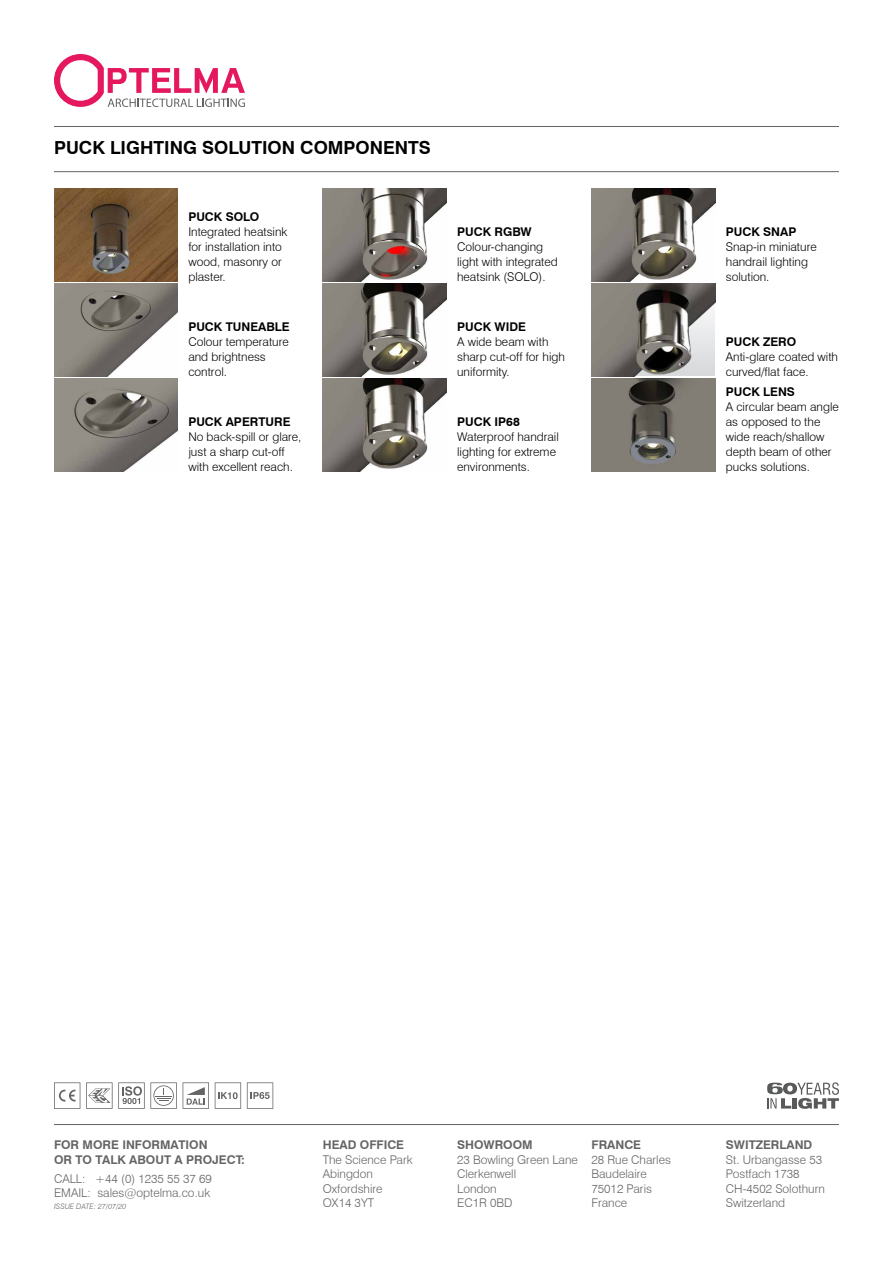
<style>
.page{position:relative;width:893px;height:1263px;background:#fff}
.page>*{position:absolute;margin:0;border:0;box-sizing:border-box;transform-origin:0 0}
.t1{font:700 18px "Swiss 721 BT";color:#000}
.t2{font:300 12px/15px "Swiss 721 BT";color:#000}
.t3{font:300 12px/14.4px "Swiss 721 BT";color:#636466}
.t4{font:700 12px "Swiss 721 BT";color:#000}
.t5{font:700 12px/14.4px "Swiss 721 BT";color:#636466}
.t6{font:italic 300 7.5px "Swiss 721 BT";color:#636466}
</style>
<div class="page">
<svg style="left:54px;top:54px;width:191px;height:53px"></svg>
<hr style="left:54px;top:126px;width:785px;height:1px;background:#636466">
<hr style="left:54px;top:171px;width:785px;height:1px;background:#636466">
<hr style="left:54px;top:1124px;width:785px;height:1px;background:#636466">
<svg style="left:54px;top:1082px;width:26px;height:27px"></svg>
<svg style="left:767px;top:1082px;width:72px;height:27px"></svg>
<svg style="left:183px;top:1082px;width:26px;height:27px"></svg>
<svg style="left:86px;top:1082px;width:91px;height:27px"></svg>
<img style="left:54px;top:284px;width:124px;height:92px">
<img style="left:54px;top:189px;width:124px;height:92px">
<img style="left:591px;top:189px;width:124px;height:92px">
<img style="left:323px;top:189px;width:123px;height:92px">
<img style="left:323px;top:284px;width:123px;height:92px">
<svg style="left:247px;top:1082px;width:26px;height:27px"></svg>
<svg style="left:215px;top:1082px;width:26px;height:27px"></svg>
<img style="left:591px;top:284px;width:124px;height:92px">
<img style="left:54px;top:378px;width:124px;height:93px">
<img style="left:323px;top:378px;width:123px;height:93px">
<img style="left:591px;top:378px;width:124px;height:93px">
<h1 class="t1" style="left:54px;top:137px;width:378px">PUCK LIGHTING SOLUTION COMPONENTS</h1>
<p class="t4" style="left:188px;top:210px;width:72px">PUCK SOLO</p>
<p class="t2" style="left:188px;top:224px;width:100px">Integrated heatsink for installation into wood, masonry or plaster.</p>
<p class="t4" style="left:726px;top:225px;width:72px">PUCK SNAP</p>
<p class="t4" style="left:457px;top:225px;width:76px">PUCK RGBW</p>
<p class="t2" style="left:457px;top:239px;width:102px">Colour-changing light with integrated heatsink (SOLO).</p>
<p class="t4" style="left:457px;top:320px;width:70px">PUCK WIDE</p>
<p class="t2" style="left:457px;top:334px;width:109px">A wide beam with sharp cut-off for high uniformity.</p>
<p class="t2" style="left:726px;top:239px;width:92px">Snap-in miniature handrail lighting solution.</p>
<p class="t4" style="left:188px;top:320px;width:103px">PUCK TUNEABLE</p>
<p class="t2" style="left:188px;top:334px;width:102px">Colour temperature and brightness control.</p>
<p class="t4" style="left:726px;top:335px;width:72px">PUCK ZERO</p>
<p class="t2" style="left:726px;top:349px;width:114px">Anti-glare coated with curved/flat face.</p>
<p class="t4" style="left:188px;top:415px;width:104px">PUCK APERTURE</p>
<p class="t2" style="left:188px;top:429px;width:115px">No back-spill or glare, just a sharp cut-off with excellent reach.</p>
<p class="t4" style="left:457px;top:415px;width:64px">PUCK IP68</p>
<p class="t2" style="left:457px;top:429px;width:103px">Waterproof handrail lighting for extreme environments.</p>
<p class="t4" style="left:726px;top:385px;width:71px">PUCK LENS</p>
<p class="t2" style="left:726px;top:399px;width:114px">A circular beam angle as opposed to the wide reach/shallow depth beam of other pucks solutions.</p>
<p class="t5" style="left:54px;top:1138px;width:192px">FOR MORE INFORMATION<br>OR TO TALK ABOUT A PROJECT:</p>
<p class="t3" style="left:54px;top:1171px;width:159px">CALL: +44 (0) 1235 55 37 69<br>EMAIL: sales@optelma.co.uk</p>
<p class="t6" style="left:54px;top:1202px;width:74px">ISSUE DATE: 27/07/20</p>
<p class="t5" style="left:323px;top:1138px;width:83px">HEAD OFFICE</p>
<p class="t3" style="left:323px;top:1152px;width:91px">The Science Park<br>Abingdon<br>Oxfordshire<br>OX14 3YT</p>
<p class="t5" style="left:457px;top:1138px;width:77px">SHOWROOM</p>
<p class="t3" style="left:457px;top:1152px;width:122px">23 Bowling Green Lane<br>Clerkenwell<br>London<br>EC1R 0BD</p>
<p class="t5" style="left:591px;top:1138px;width:51px">FRANCE</p>
<p class="t3" style="left:591px;top:1152px;width:81px">28 Rue Charles<br>Baudelaire<br>75012 Paris<br>France</p>
<p class="t5" style="left:726px;top:1138px;width:88px">SWITZERLAND</p>
<p class="t3" style="left:726px;top:1152px;width:100px">St. Urbangasse 53<br>Postfach 1738<br>CH-4502 Solothurn<br>Switzerland</p>
</div>
